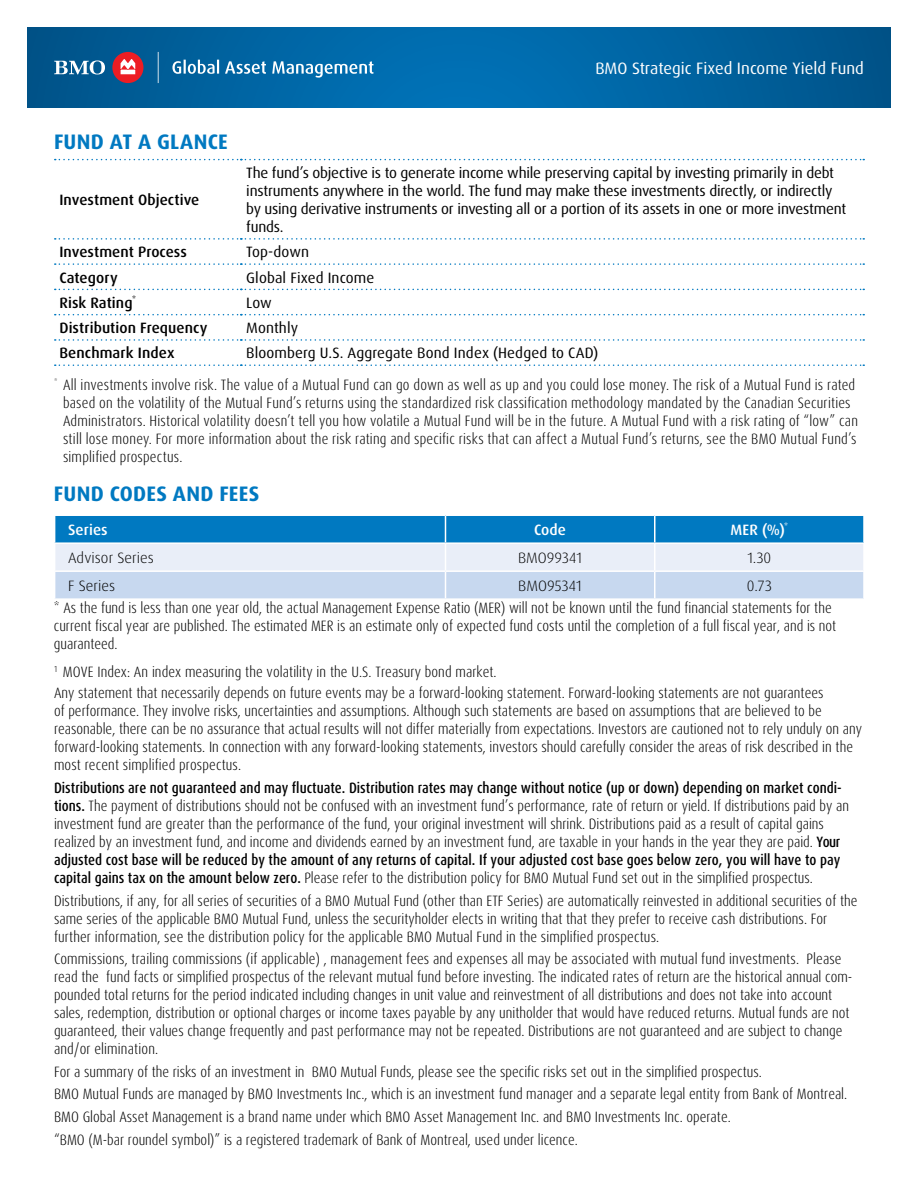
<style>
.page{position:relative;width:918px;height:1188px;background:#fff}
.page>*{position:absolute;margin:0;border:0;box-sizing:border-box;transform-origin:0 0}
.t1{font:700 21px "Dax Pro";letter-spacing:.015em;color:#0079c1}
.t2{font:16.5px "Dax Pro";color:#fff}
.Notes{font:300 condensed 15px/18px "Dax Pro";color:#000}
.footnote{font:300 condensed 15px/18px "Dax Pro";letter-spacing:.015em;color:#000}
.t3{font:15px/18px "Dax Pro";letter-spacing:-.015em;color:#000}
.t4{font:500 15px "Dax Pro";letter-spacing:.005em;color:#000}
.t5{font:15px "Dax Pro";letter-spacing:.01em;color:#000}
.Table_Content_-_Centre{font:300 15px "Dax Pro";letter-spacing:.005em;color:#000}
.Table_Content_-_Left{font:300 15px "Dax Pro";letter-spacing:.005em;color:#000}
.Table_Heading_-_Centre{font:500 15px "Dax Pro";letter-spacing:.01em;color:#fff}
.t6{font:15px "Dax Pro";letter-spacing:.005em;color:#000}
.s1{font-weight:500}
</style>
<div class="page">
<svg style="left:27px;top:27px;width:864px;height:81px;background:#0062a0"></svg>
<div style="left:112px;top:52px;width:31px;height:31px;background:#ed1d24;border-radius:50%"></div>
<svg style="left:121px;top:59px;width:14px;height:15px"></svg>
<svg style="left:54px;top:61px;width:51px;height:13px"></svg>
<svg style="left:158px;top:52px;width:1px;height:31px"></svg>
<svg style="left:225px;top:61px;width:41px;height:13px"></svg>
<svg style="left:272px;top:61px;width:101px;height:17px;background:#4894c2"></svg>
<svg style="left:172px;top:60px;width:47px;height:14px"></svg>
<svg style="left:54px;top:515px;width:810px;height:83px;background:#94c2e3"></svg>
<hr style="left:655px;top:570px;width:210px;height:2px;background:#fff">
<hr style="left:654px;top:572px;width:2px;height:26px;background:#fff">
<hr style="left:863px;top:572px;width:2px;height:26px;background:#fff">
<svg style="left:55px;top:159px;width:809px;height:1px"></svg>
<svg style="left:55px;top:238px;width:809px;height:2px"></svg>
<svg style="left:55px;top:263px;width:809px;height:2px"></svg>
<svg style="left:55px;top:289px;width:809px;height:1px"></svg>
<svg style="left:55px;top:314px;width:809px;height:1px"></svg>
<svg style="left:55px;top:339px;width:809px;height:2px"></svg>
<svg style="left:55px;top:364px;width:809px;height:2px"></svg>
<p class="t2" style="left:595px;top:58px;width:270px">BMO Strategic Fixed Income Yield Fund</p>
<h2 class="t1" style="left:54px;top:128px;width:175px">FUND AT A GLANCE</h2>
<p class="t4" style="left:59px;top:190px;width:142px">Investment Objective</p>
<p class="t3" style="left:246px;top:164px;width:602px">The fund’s objective is to generate income while preserving capital by investing primarily in debt instruments anywhere in the world. The fund may make these investments directly, or indirectly by using derivative instruments or investing all or a portion of its assets in one or more investment funds.</p>
<p class="t4" style="left:59px;top:243px;width:129px">Investment Process</p>
<p class="t3" style="left:246px;top:243px;width:64px">Top-down</p>
<p class="t4" style="left:59px;top:268px;width:60px">Category</p>
<p class="t5" style="left:246px;top:268px;width:130px">Global Fixed Income</p>
<p class="t4" style="left:59px;top:293px;width:78px">Risk Rating<sup>*</sup></p>
<p class="t3" style="left:246px;top:294px;width:27px">Low</p>
<p class="t4" style="left:59px;top:318px;width:150px">Distribution Frequency</p>
<p class="t6" style="left:246px;top:318px;width:53px">Monthly</p>
<p class="t4" style="left:59px;top:344px;width:117px">Benchmark Index</p>
<p class="t5" style="left:246px;top:344px;width:354px">Bloomberg U.S. Aggregate Bond Index (Hedged to CAD)</p>
<p class="footnote" style="left:63px;top:376px;width:796px;text-indent:-9px"><sup>*</sup> All investments involve risk. The value of a Mutual Fund can go down as well as up and you could lose money. The risk of a Mutual Fund is rated based on the volatility of the Mutual Fund’s returns using the standardized risk classification methodology mandated by the Canadian Securities Administrators. Historical volatility doesn’t tell you how volatile a Mutual Fund will be in the future. A Mutual Fund with a risk rating of “low” can still lose money. For more information about the risk rating and specific risks that can affect a Mutual Fund’s returns, see the BMO Mutual Fund’s simplified prospectus.</p>
<h2 class="t1" style="left:54px;top:480px;width:207px">FUND CODES AND FEES</h2>
<p class="Table_Heading_-_Centre" style="left:68px;top:520px;width:41px">Series</p>
<p class="Table_Heading_-_Centre" style="left:534px;top:520px;width:33px">Code</p>
<p class="Table_Heading_-_Centre" style="left:731px;top:520px;width:59px">MER (%)<sup>*</sup></p>
<p class="Table_Content_-_Left" style="left:68px;top:548px;width:87px">Advisor Series</p>
<p class="Table_Content_-_Centre" style="left:518px;top:548px;width:66px">BMO99341</p>
<p class="Table_Content_-_Centre" style="left:747px;top:548px;width:25px">1.30</p>
<p class="Table_Content_-_Left" style="left:68px;top:576px;width:49px">F Series</p>
<p class="Table_Content_-_Centre" style="left:518px;top:576px;width:65px">BMO95341</p>
<p class="Table_Content_-_Centre" style="left:747px;top:576px;width:26px">0.73</p>
<p class="Notes" style="left:54px;top:599px;width:784px">* As the fund is less than one year old, the actual Management Expense Ratio (MER) will not be known until the fund financial statements for the current fiscal year are published. The estimated MER is an estimate only of expected fund costs until the completion of a full fiscal year, and is not guaranteed.</p>
<p class="Notes" style="left:54px;top:661px;width:771px;line-height:21.9px"><sup>1</sup> MOVE Index: An index measuring the volatility in the U.S. Treasury bond market.<br>Any statement that necessarily depends on future events may be a forward-looking statement. Forward-looking statements are not guarantees</p>
<p class="Notes" style="left:54px;top:702px;width:810px">of performance. They involve risks, uncertainties and assumptions. Although such statements are based on assumptions that are believed to be reasonable, there can be no assurance that actual results will not differ materially from expectations. Investors are cautioned not to rely unduly on any forward-looking statements. In connection with any forward-looking statements, investors should carefully consider the areas of risk described in the most recent simplified prospectus.</p>
<p class="Notes" style="left:54px;top:779px;width:797px"><span class="s1">Distributions are not guaranteed and may fluctuate. Distribution rates may change without notice (up or down) depending on market condi&shy;tions.</span> The payment of distributions should not be confused with an investment fund’s performance, rate of return or yield. If distributions paid by an investment fund are greater than the performance of the fund, your original investment will shrink. Distributions paid as a result of capital gains realized by an investment fund, and income and dividends earned by an investment fund, are taxable in your hands in the year they are paid. <span class="s1">Your adjusted cost base will be reduced by the amount of any returns of capital. If your adjusted cost base goes below zero, you will have to pay capital gains tax on the amount below zero.</span> Please refer to the distribution policy for BMO Mutual Fund set out in the simplified prospectus.</p>
<p class="Notes" style="left:54px;top:892px;width:805px">Distributions, if any, for all series of securities of a BMO Mutual Fund (other than ETF Series) are automatically reinvested in additional securities of the same series of the applicable BMO Mutual Fund, unless the securityholder elects in writing that that they prefer to receive cash distributions. For further information, see the distribution policy for the applicable BMO Mutual Fund in the simplified prospectus.</p>
<p class="Notes" style="left:54px;top:950px;width:800px">Commissions, trailing commissions (if applicable) , management fees and expenses all may be associated with mutual fund investments. Please read the fund facts or simplified prospectus of the relevant mutual fund before investing. The indicated rates of return are the historical annual com&shy;pounded total returns for the period indicated including changes in unit value and reinvestment of all distributions and does not take into account sales, redemption, distribution or optional charges or income taxes payable by any unitholder that would have reduced returns. Mutual funds are not guaranteed, their values change frequently and past performance may not be repeated. Distributions are not guaranteed and are subject to change and/or elimination.</p>
<p class="Notes" style="left:54px;top:1060px;width:795px;line-height:22.6px">For a summary of the risks of an investment in BMO Mutual Funds, please see the specific risks set out in the simplified prospectus.<br>BMO Mutual Funds are managed by BMO Investments Inc., which is an investment fund manager and a separate legal entity from Bank of Montreal.<br>BMO Global Asset Management is a brand name under which BMO Asset Management Inc. and BMO Investments Inc. operate.<br>“BMO (M-bar roundel symbol)” is a registered trademark of Bank of Montreal, used under licence.</p>
</div>
